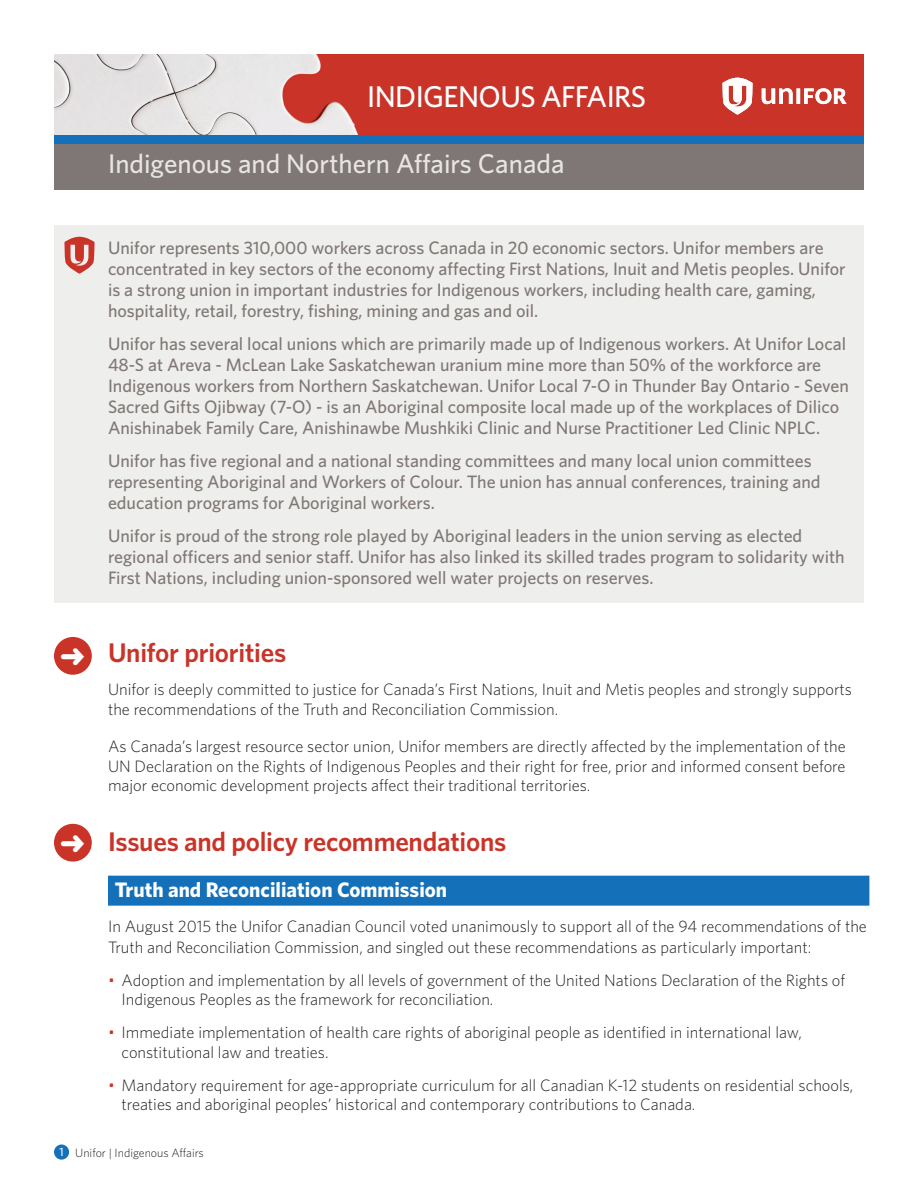
<style>
.page{position:relative;width:918px;height:1188px;background:#fff}
.page>*{position:absolute;margin:0;border:0;box-sizing:border-box;transform-origin:0 0}
.t1{font:500 30px "Whitney";letter-spacing:-.02em;color:#fff}
.t2{font:600 27px "Whitney";letter-spacing:-.01em;color:#ca3327}
.t3{font:500 27px "Whitney";color:#e7e5e3}
.t4{font:700 21px "Whitney";color:#fff}
.t5{font:500 18px/21px "Whitney";color:#7f7775}
.t6{font:300 16.5px/19.5px "Whitney";color:#231f20}
.t7{font:300 12px "Whitney";color:#231f20}
.s1{color:#ca3327}
.s2{font-weight:500;color:#fff}
.s3{font-size:11.7px}
</style>
<div class="page">
<div style="left:54px;top:136px;width:810px;height:54px;background:#7f7775"></div>
<div style="left:54px;top:54px;width:810px;height:81px;background:#ca3327"></div>
<img style="left:54px;top:54px;width:747px;height:81px">
<div style="left:54px;top:1144px;width:15px;height:16px;background:#1471b9;border-radius:50%"></div>
<div style="left:54px;top:135px;width:810px;height:9px;background:#1471b9"></div>
<div style="left:54px;top:225px;width:810px;height:378px;background:#eeeeec"></div>
<svg style="left:722px;top:78px;width:31px;height:37px"></svg>
<svg style="left:762px;top:88px;width:31px;height:16px"></svg>
<svg style="left:804px;top:88px;width:43px;height:16px"></svg>
<hr style="left:797px;top:88px;width:3px;height:16px;background:#fff">
<svg style="left:64px;top:237px;width:31px;height:37px"></svg>
<div style="left:108px;top:876px;width:761px;height:30px;background:#1471b9"></div>
<div style="left:54px;top:637px;width:38px;height:38px;background:#ca3327;border-radius:50%"></div>
<div style="left:54px;top:824px;width:38px;height:38px;background:#ca3327;border-radius:50%"></div>
<h1 class="t1" style="left:367px;top:79px;width:280px">INDIGENOUS AFFAIRS</h1>
<h2 class="t3" style="left:108px;top:148px;width:458px">Indigenous and Northern Affairs Canada</h2>
<p class="t5" style="left:108px;top:237px;width:739px">Unifor represents 310,000 workers across Canada in 20 economic sectors. Unifor members are concentrated in key sectors of the economy affecting First Nations, Inuit and Metis peoples. Unifor is a strong union in important industries for Indigenous workers, including health care, gaming, hospitality, retail, forestry, fishing, mining and gas and oil.</p>
<p class="t5" style="left:108px;top:333px;width:742px">Unifor has several local unions which are primarily made up of Indigenous workers. At Unifor Local 48-S at Areva - McLean Lake Saskatchewan uranium mine more than 50% of the workforce are Indigenous workers from Northern Saskatchewan. Unifor Local 7-O in Thunder Bay Ontario - Seven Sacred Gifts Ojibway (7-O) - is an Aboriginal composite local made up of the workplaces of Dilico Anishinabek Family Care, Anishinawbe Mushkiki Clinic and Nurse Practitioner Led Clinic NPLC.</p>
<p class="t5" style="left:108px;top:450px;width:714px">Unifor has five regional and a national standing committees and many local union committees representing Aboriginal and Workers of Colour. The union has annual conferences, training and education programs for Aboriginal workers.</p>
<p class="t5" style="left:108px;top:525px;width:738px">Unifor is proud of the strong role played by Aboriginal leaders in the union serving as elected regional officers and senior staff. Unifor has also linked its skilled trades program to solidarity with<br>First Nations, including union-sponsored well water projects on reserves.</p>
<h2 class="t2" style="left:108px;top:637px;width:180px">Unifor priorities</h2>
<p class="t6" style="left:108px;top:680px;width:746px">Unifor is deeply committed to justice for Canada’s First Nations, Inuit and Metis peoples and strongly supports the recommendations of the Truth and Reconciliation Commission.</p>
<p class="t6" style="left:108px;top:737px;width:739px;text-align:justify">As Canada’s largest resource sector union, Unifor members are directly affected by the implementation of the UN Declaration on the Rights of Indigenous Peoples and their right for free, prior and informed consent before major economic development projects affect their traditional territories.</p>
<h2 class="t2" style="left:108px;top:825px;width:400px">Issues and policy recommendations</h2>
<p class="t4" style="left:115px;top:877px;width:334px">Truth and Reconciliation Commission</p>
<p class="t6" style="left:108px;top:915px;width:760px;line-height:21px">In August 2015 the Unifor Canadian Council voted unanimously to support all of the 94 recommendations of the<br>Truth and Reconciliation Commission, and singled out these recommendations as particularly important:</p>
<p class="t6" style="left:121px;top:970px;width:725px;text-indent:-13px"><span class="s1">•</span> Adoption and implementation by all levels of government of the United Nations Declaration of the Rights of<br>Indigenous Peoples as the framework for reconciliation.</p>
<p class="t6" style="left:121px;top:1023px;width:682px;text-indent:-13px"><span class="s1">•</span> Immediate implementation of health care rights of aboriginal people as identified in international law, constitutional law and treaties.</p>
<p class="t6" style="left:121px;top:1075px;width:733px;text-indent:-13px"><span class="s1">•</span> Mandatory requirement for age-appropriate curriculum for all Canadian K-12 students on residential schools, treaties and aboriginal peoples’ historical and contemporary contributions to Canada.</p>
<p class="t7" style="left:59px;top:1146px;width:146px"><span class="s2">1</span> Unifor <span class="s3">|</span> Indigenous Affairs</p>
</div>
